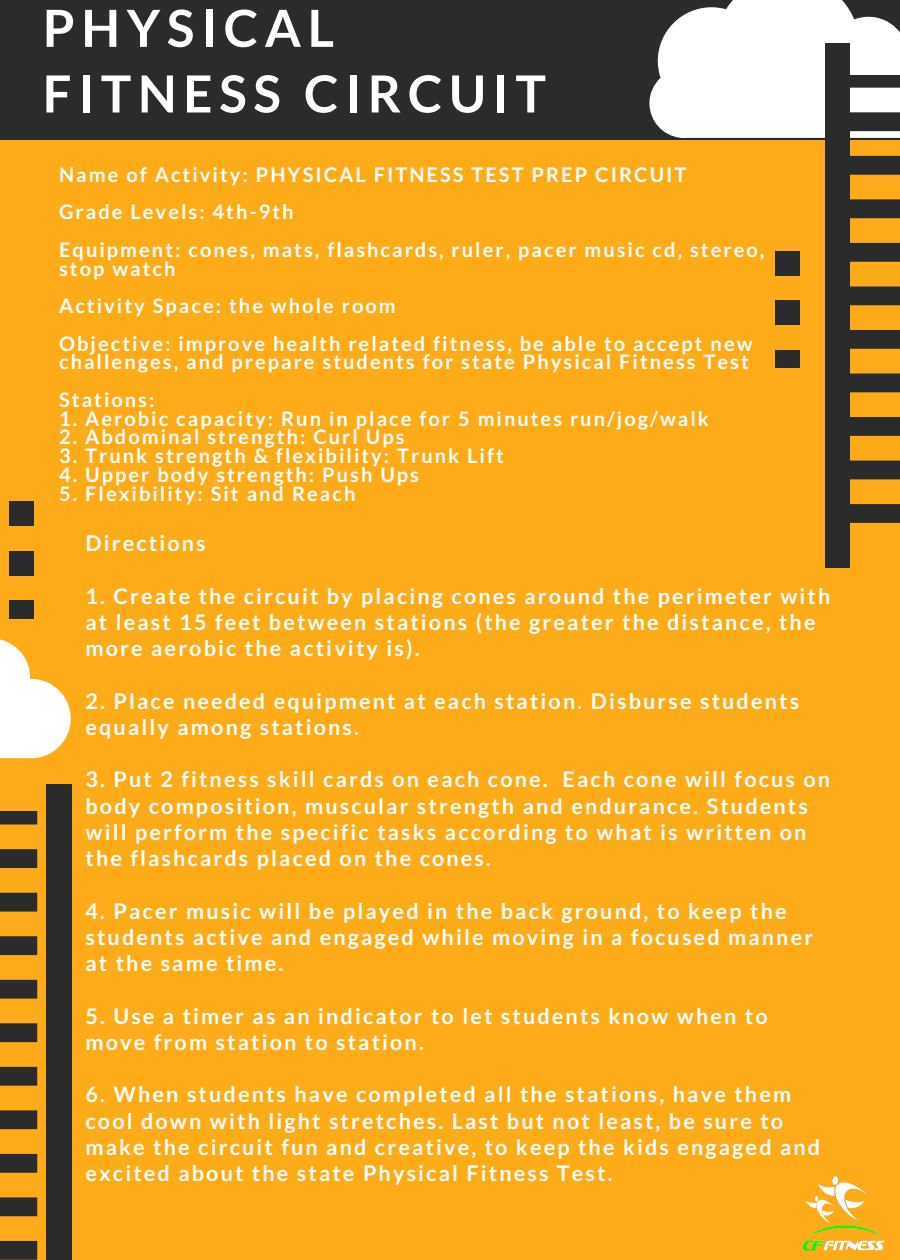
<style>
.page{position:relative;width:900px;height:1260px;background:#fdab19}
.page>*{position:absolute;margin:0;border:0;box-sizing:border-box;transform-origin:0 0}
.t1{font:700 51.25px/65.5px "Lato";letter-spacing:.13em;color:#fff}
.t2{font:700 21.5px/26.2px "Lato";letter-spacing:.1em;color:#fff}
.t3{font:700 20px/37.5px "Lato";letter-spacing:.105em;color:#fff}
</style>
<div class="page">
<div style="left:0;top:0;width:900px;height:140px;background:#2b2b2b"></div>
<svg style="left:649px;top:0;width:251px;height:523px"></svg>
<div style="left:825px;top:43px;width:25px;height:525px;background:#2b2b2b"></div>
<div style="left:776px;top:251px;width:24px;height:25px;background:#2b2b2b"></div>
<div style="left:776px;top:300px;width:24px;height:25px;background:#2b2b2b"></div>
<div style="left:776px;top:350px;width:24px;height:18px;background:#2b2b2b"></div>
<svg style="left:0;top:600px;width:71px;height:158px"></svg>
<svg style="left:0;top:812px;width:37px;height:448px"></svg>
<div style="left:47px;top:784px;width:24px;height:476px;background:#2b2b2b"></div>
<div style="left:10px;top:501px;width:24px;height:25px;background:#2b2b2b"></div>
<div style="left:10px;top:551px;width:24px;height:25px;background:#2b2b2b"></div>
<div style="left:10px;top:601px;width:24px;height:18px;background:#2b2b2b"></div>
<img style="left:802px;top:1176px;width:83px;height:75px">
<h1 class="t1" style="left:43px;top:-6px;width:505px">PHYSICAL<br>FITNESS CIRCUIT</h1>
<p class="t3" style="left:59px;top:155px;width:707px">Name of Activity: PHYSICAL FITNESS TEST PREP CIRCUIT<br>Grade Levels: 4th-9th<br>Equipment: cones, mats, flashcards, ruler, pacer music cd, stereo,</p>
<p class="t3" style="left:59px;top:249px;width:695px">stop watch<br>Activity Space: the whole room<br>Objective: improve health related fitness, be able to accept new</p>
<p class="t3" style="left:59px;top:343px;width:691px">challenges, and prepare students for state Physical Fitness Test<br>Stations:</p>
<p class="t3" style="left:59px;top:399px;width:651px">1. Aerobic capacity: Run in place for 5 minutes run/jog/walk</p>
<p class="t3" style="left:59px;top:418px;width:347px">2. Abdominal strength: Curl Ups</p>
<p class="t3" style="left:59px;top:437px;width:446px">3. Trunk strength &amp; flexibility: Trunk Lift</p>
<p class="t3" style="left:59px;top:455px;width:361px">4. Upper body strength: Push Ups</p>
<p class="t3" style="left:59px;top:474px;width:298px">5. Flexibility: Sit and Reach</p>
<p class="t2" style="left:85px;top:530px;width:122px">Directions</p>
<p class="t2" style="left:85px;top:582px;width:746px">1. Create the circuit by placing cones around the perimeter with at least 15 feet between stations (the greater the distance, the more aerobic the activity is).</p>
<p class="t2" style="left:85px;top:687px;width:715px">2. Place needed equipment at each station. Disburse students equally among stations.</p>
<p class="t2" style="left:85px;top:766px;width:746px">3. Put 2 fitness skill cards on each cone. Each cone will focus on body composition, muscular strength and endurance. Students will perform the specific tasks according to what is written on the flashcards placed on the cones.</p>
<p class="t2" style="left:85px;top:897px;width:729px">4. Pacer music will be played in the back ground, to keep the students active and engaged while moving in a focused manner at the same time.</p>
<p class="t2" style="left:85px;top:1002px;width:684px">5. Use a timer as an indicator to let students know when to move from station to station.</p>
<p class="t2" style="left:85px;top:1081px;width:736px">6. When students have completed all the stations, have them cool down with light stretches. Last but not least, be sure to make the circuit fun and creative, to keep the kids engaged and excited about the state Physical Fitness Test.</p>
</div>
